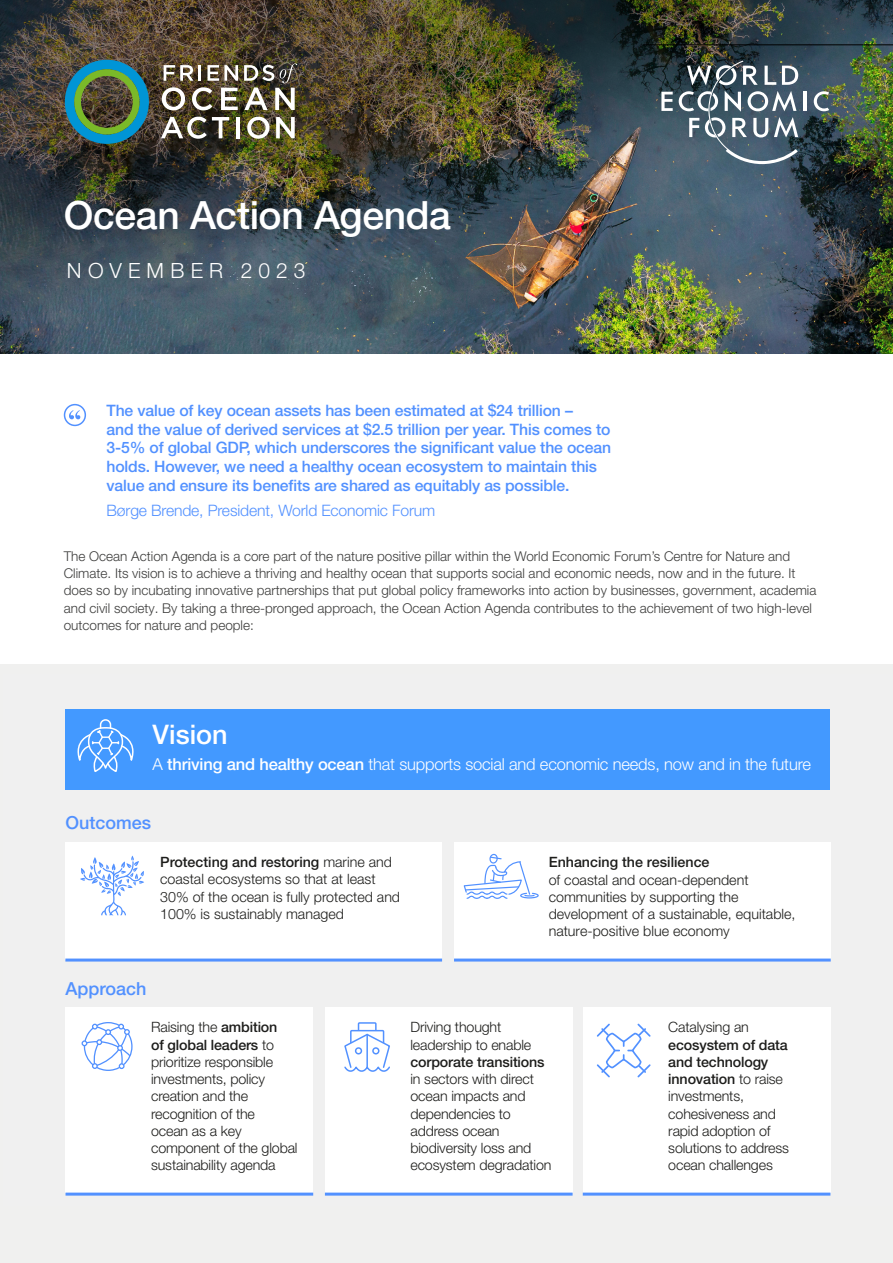
<style>
.page{position:relative;width:893px;height:1263px;background:#fff}
.page>*{position:absolute;margin:0;border:0;box-sizing:border-box;transform-origin:0 0}
.t1{font:500 39px "Helvetica Neue LT Pro";letter-spacing:-.01em;color:#fff}
.t2{font:500 27px "Helvetica Neue LT Pro";color:#fff}
.t3{font:300 21px "Helvetica Neue LT Pro";letter-spacing:.29em;color:#fff}
.t4{font:500 18px "Helvetica Neue LT Pro";color:#5291ff}
.t5{font:300 16.5px "Helvetica Neue LT Pro";letter-spacing:-.01em;color:#fff}
.t6{font:500 15.75px/18.8px "Helvetica Neue LT Pro";letter-spacing:-.01em;color:#5291ff}
.t7{font:300 15.75px "Helvetica Neue LT Pro";letter-spacing:-.01em;color:#5291ff}
.t8{font:300 14.25px/17.2px "Helvetica Neue LT Pro";letter-spacing:-.01em;color:#1d1d1b}
.t9{font:500 14.25px "Helvetica Neue LT Pro";color:#1d1d1b}
.t10{font:300 13.5px/17.2px "Helvetica Neue LT Pro";color:#3c3c3b}
.s1{font-weight:500}
</style>
<div class="page">
<img style="left:0;top:328px;width:893px;height:26px">
<img style="left:0;top:0;width:893px;height:328px">
<svg style="left:661px;top:92px;width:12px;height:19px"></svg>
<hr style="left:803px;top:92px;width:3px;height:19px;background:#fff">
<svg style="left:814px;top:91px;width:15px;height:20px"></svg>
<svg style="left:679px;top:61px;width:119px;height:103px;background:#637581"></svg>
<svg style="left:164px;top:65px;width:37px;height:16px"></svg>
<svg style="left:207px;top:65px;width:31px;height:16px"></svg>
<svg style="left:162px;top:87px;width:23px;height:23px"></svg>
<svg style="left:192px;top:87px;width:20px;height:23px"></svg>
<svg style="left:221px;top:88px;width:17px;height:22px"></svg>
<svg style="left:161px;top:117px;width:68px;height:22px"></svg>
<hr style="left:236px;top:117px;width:4px;height:21px;background:#fff">
<svg style="left:247px;top:117px;width:22px;height:22px"></svg>
<svg style="left:276px;top:117px;width:19px;height:21px"></svg>
<img style="left:244px;top:63px;width:53px;height:47px">
<img style="left:65px;top:60px;width:84px;height:84px">
<hr style="left:643px;top:45px;width:250px;height:1px;background:#000">
<div style="left:0;top:664px;width:893px;height:599px;background:#f0f0ef"></div>
<div style="left:65px;top:843px;width:377px;height:117px;background:#fff"></div>
<div style="left:454px;top:843px;width:377px;height:117px;background:#fff"></div>
<div style="left:66px;top:709px;width:764px;height:80px;background:#4399ff"></div>
<svg style="left:77px;top:719px;width:57px;height:53px"></svg>
<div style="left:66px;top:1008px;width:247px;height:185px;background:#fff"></div>
<hr style="left:66px;top:1192px;width:247px;height:3px;background:#5291ff">
<div style="left:325px;top:1008px;width:248px;height:185px;background:#fff"></div>
<hr style="left:325px;top:1192px;width:248px;height:3px;background:#5291ff">
<div style="left:583px;top:1008px;width:247px;height:185px;background:#fff"></div>
<hr style="left:583px;top:1192px;width:247px;height:3px;background:#5291ff">
<svg style="left:82px;top:1022px;width:51px;height:49px"></svg>
<svg style="left:344px;top:1022px;width:46px;height:50px"></svg>
<svg style="left:597px;top:1023px;width:54px;height:54px"></svg>
<hr style="left:65px;top:958px;width:377px;height:3px;background:#5291ff">
<hr style="left:454px;top:958px;width:377px;height:3px;background:#5291ff">
<svg style="left:463px;top:854px;width:76px;height:45px"></svg>
<svg style="left:80px;top:855px;width:64px;height:60px"></svg>
<div style="left:64px;top:404px;width:22px;height:22px;border:2px solid #5291ff;border-radius:50%"></div>
<svg style="left:69px;top:410px;width:11px;height:9px"></svg>
<h1 class="t1" style="left:64px;top:191px;width:389px">Ocean Action Agenda</h1>
<h3 class="t3" style="left:67px;top:257px;width:240px">NOVEMBER 2023</h3>
<p class="t6" style="left:107px;top:401px;width:506px">The value of key ocean assets has been estimated at $24 trillion –<br>and the value of derived services at $2.5 trillion per year. This comes to 3-5% of global GDP, which underscores the significant value the ocean holds. However, we need a healthy ocean ecosystem to maintain this value and ensure its benefits are shared as equitably as possible.</p>
<p class="t7" style="left:107px;top:501px;width:330px">Børge Brende, President, World Economic Forum</p>
<p class="t10" style="left:64px;top:547px;width:754px">The Ocean Action Agenda is a core part of the nature positive pillar within the World Economic Forum’s Centre for Nature and Climate. Its vision is to achieve a thriving and healthy ocean that supports social and economic needs, now and in the future. It does so by incubating innovative partnerships that put global policy frameworks into action by businesses, government, academia and civil society. By taking a three-pronged approach, the Ocean Action Agenda contributes to the achievement of two high-level outcomes for nature and people:</p>
<h2 class="t2" style="left:152px;top:718px;width:77px">Vision</h2>
<p class="t5" style="left:152px;top:754px;width:660px">A <span class="s1">thriving and healthy ocean</span> that supports social and economic needs, now and in the future</p>
<p class="t4" style="left:65px;top:812px;width:87px">Outcomes</p>
<p class="t8" style="left:160px;top:853px;width:241px"><span class="s1">Protecting and restoring</span> marine and coastal ecosystems so that at least 30% of the ocean is fully protected and 100% is sustainably managed</p>
<p class="t4" style="left:66px;top:977px;width:83px">Approach</p>
<p class="t9" style="left:549px;top:853px;width:162px">Enhancing the resilience</p>
<p class="t8" style="left:549px;top:870px;width:248px">of coastal and ocean-dependent communities by supporting the development of a sustainable, equitable, nature-positive blue economy</p>
<p class="t8" style="left:151px;top:1018px;width:148px">Raising the <span class="s1">ambition<br>of global leaders</span> to prioritize responsible investments, policy creation and the recognition of the<br>ocean as a key component of the global sustainability agenda</p>
<p class="t8" style="left:410px;top:1018px;width:122px">Driving thought leadership to enable</p>
<p class="t9" style="left:410px;top:1053px;width:136px">corporate transitions</p>
<p class="t8" style="left:410px;top:1070px;width:143px">in sectors with direct ocean impacts and dependencies to address ocean biodiversity loss and ecosystem degradation</p>
<p class="t8" style="left:668px;top:1018px;width:82px">Catalysing an</p>
<p class="t8" style="left:668px;top:1035px;width:122px"><span class="s1">ecosystem of data and technology innovation</span> to raise investments, cohesiveness and rapid adoption of solutions to address ocean challenges</p>
</div>
